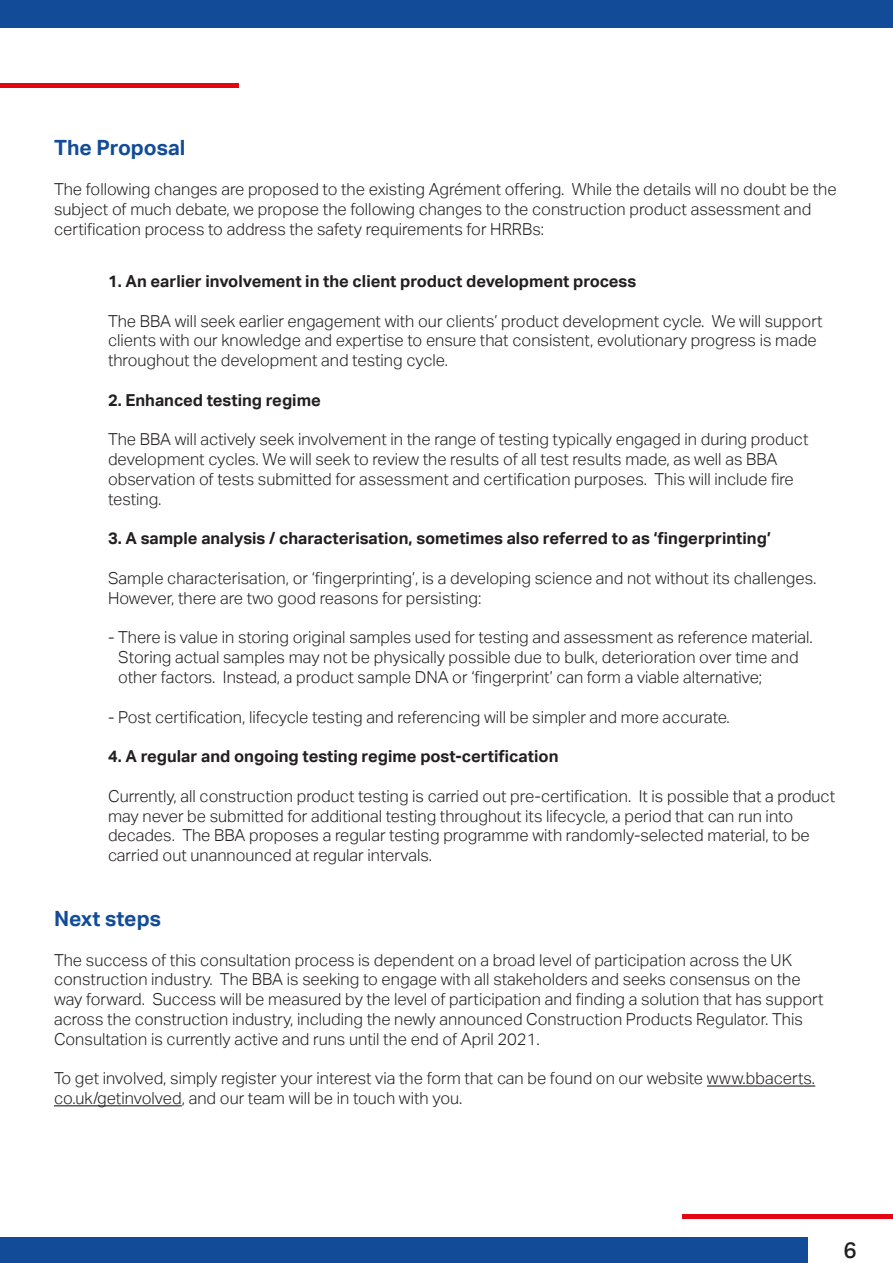
<style>
.page{position:relative;width:893px;height:1263px;background:#fff}
.page>*{position:absolute;margin:0;border:0;box-sizing:border-box;transform-origin:0 0}
.t1{font:500 22.5px "Aktiv Grotesk";color:#231f20}
.t2{font:700 21px "Aktiv Grotesk";color:#124c98}
.t3{font:300 16.5px/19.8px "Aktiv Grotesk";color:#231f20}
.t4{font:700 16.5px "Aktiv Grotesk";color:#231f20}
</style>
<div class="page">
<div style="left:0;top:1237px;width:808px;height:26px;background:#124c98"></div>
<hr style="left:707px;top:1085px;width:108px;height:1px;background:#231f20">
<hr style="left:54px;top:1105px;width:128px;height:1px;background:#231f20">
<div style="left:0;top:0;width:893px;height:28px;background:#124c98"></div>
<hr style="left:0;top:83px;width:238px;height:4px;background:#e30613">
<hr style="left:682px;top:1214px;width:211px;height:4px;background:#e30613">
<p class="t2" style="left:54px;top:136px;width:133px">The Proposal</p>
<p class="t3" style="left:54px;top:179px;width:784px">The following changes are proposed to the existing Agrément offering. While the details will no doubt be the subject of much debate, we propose the following changes to the construction product assessment and certification process to address the safety requirements for HRRBs:</p>
<p class="t4" style="left:108px;top:272px;width:530px">1. An earlier involvement in the client product development process</p>
<p class="t3" style="left:108px;top:311px;width:716px">The BBA will seek earlier engagement with our clients’ product development cycle. We will support clients with our knowledge and expertise to ensure that consistent, evolutionary progress is made throughout the development and testing cycle.</p>
<p class="t4" style="left:108px;top:390px;width:214px">2. Enhanced testing regime</p>
<p class="t3" style="left:108px;top:430px;width:702px">The BBA will actively seek involvement in the range of testing typically engaged in during product development cycles. We will seek to review the results of all test results made, as well as BBA observation of tests submitted for assessment and certification purposes. This will include fire testing.</p>
<p class="t4" style="left:108px;top:529px;width:664px">3. A sample analysis / characterisation, sometimes also referred to as ‘fingerprinting’</p>
<p class="t3" style="left:108px;top:568px;width:710px">Sample characterisation, or ‘fingerprinting’, is a developing science and not without its challenges.<br>However, there are two good reasons for persisting:</p>
<p class="t3" style="left:118px;top:628px;width:696px;text-indent:-10px">- There is value in storing original samples used for testing and assessment as reference material.<br>Storing actual samples may not be physically possible due to bulk, deterioration over time and other factors. Instead, a product sample DNA or ‘fingerprint’ can form a viable alternative;</p>
<p class="t3" style="left:108px;top:707px;width:623px">- Post certification, lifecycle testing and referencing will be simpler and more accurate.</p>
<p class="t4" style="left:108px;top:747px;width:452px">4. A regular and ongoing testing regime post-certification</p>
<p class="t3" style="left:108px;top:786px;width:729px">Currently, all construction product testing is carried out pre-certification. It is possible that a product may never be submitted for additional testing throughout its lifecycle, a period that can run into decades. The BBA proposes a regular testing programme with randomly-selected material, to be carried out unannounced at regular intervals.</p>
<p class="t2" style="left:54px;top:906px;width:109px">Next steps</p>
<p class="t3" style="left:54px;top:950px;width:771px">The success of this consultation process is dependent on a broad level of participation across the UK construction industry. The BBA is seeking to engage with all stakeholders and seeks consensus on the way forward. Success will be measured by the level of participation and finding a solution that has support across the construction industry, including the newly announced Construction Products Regulator. This Consultation is currently active and runs until the end of April 2021.</p>
<p class="t3" style="left:54px;top:1069px;width:763px">To get involved, simply register your interest via the form that can be found on our website www.bbacerts. co.uk/getinvolved, and our team will be in touch with you.</p>
<p class="t1" style="left:843px;top:1237px;width:15px">6</p>
</div>
